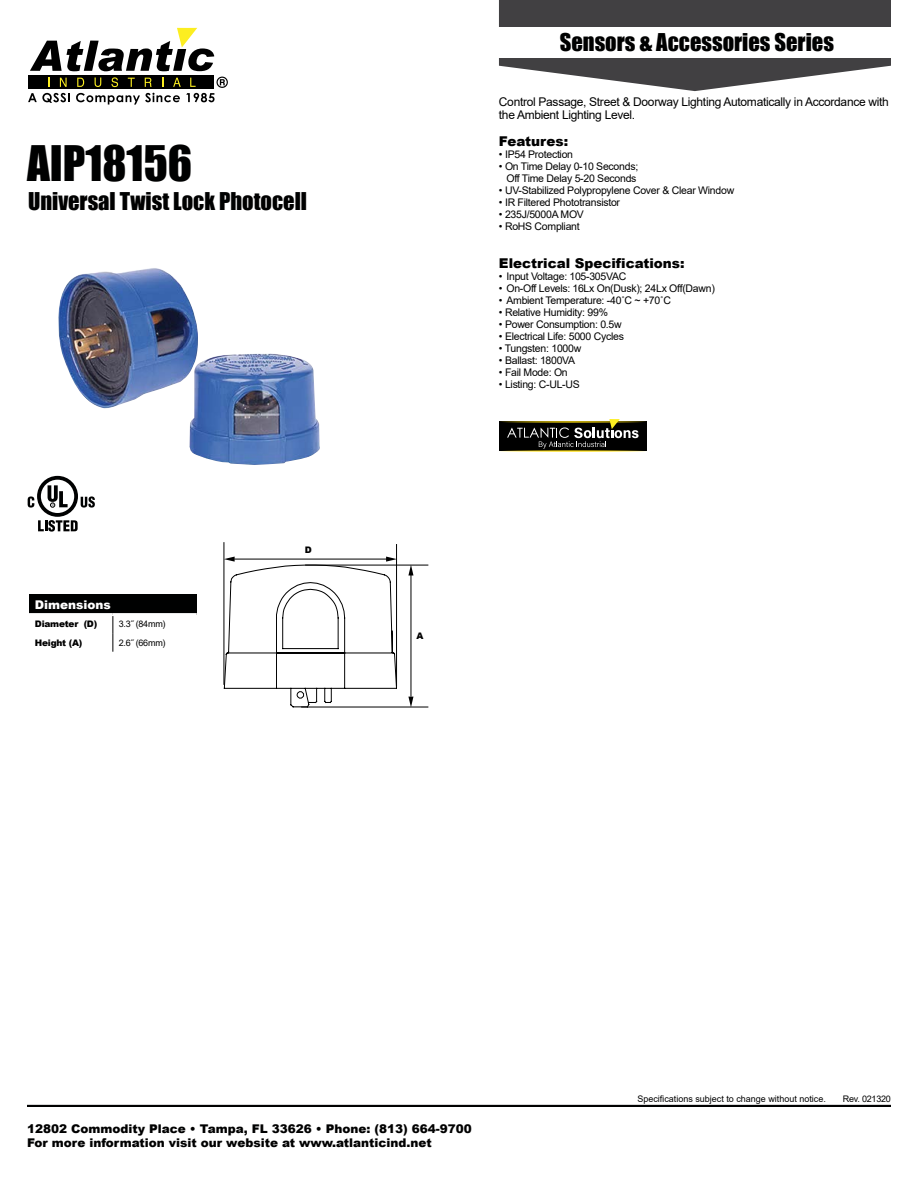
<style>
.page{position:relative;width:918px;height:1188px;background:#fff}
.page>*{position:absolute;margin:0;border:0;box-sizing:border-box;transform-origin:0 0}
.t1{font:45px "Impact";color:#000101}
.t2{font:22.5px "Impact";color:#000101}
.t3{font:900 13.5px "Arial";color:#000101}
.t4{font:900 12px/14.4px "Arial";color:#000101}
.t5{font:12px/13.5px "Arial";letter-spacing:-.025em;color:#000}
.t6{font:900 12px "Arial";color:#fff}
.t7{font:10.5px/12px "Arial";letter-spacing:-.025em;color:#000;text-align:center}
.t8{font:9px "Arial";color:#000}
.t9{font:900 9px "Arial";letter-spacing:-.025em;color:#000101}
.t10{font:9px "Arial";letter-spacing:-.025em;color:#000}
</style>
<div class="page">
<div style="left:27px;top:1105px;width:864px;height:2px;border:2px solid #000101"></div>
<div style="left:28px;top:75px;width:186px;height:14px;background:#000"></div>
<svg style="left:30px;top:28px;width:184px;height:43px"></svg>
<svg style="left:60px;top:78px;width:7px;height:9px"></svg>
<svg style="left:28px;top:93px;width:42px;height:10px"></svg>
<svg style="left:76px;top:77px;width:152px;height:28px"></svg>
<svg style="left:499px;top:0;width:392px;height:91px"></svg>
<div style="left:497px;top:27px;width:399px;height:30px;background:#fff"></div>
<div style="left:29px;top:594px;width:168px;height:21px;background:#000101"></div>
<hr style="left:29px;top:613px;width:84px;height:3px;background:#fff">
<hr style="left:113px;top:613px;width:84px;height:3px;background:#fff">
<svg style="left:112px;top:616px;width:1px;height:36px"></svg>
<img style="left:58px;top:268px;width:140px;height:141px">
<img style="left:189px;top:353px;width:131px;height:112px">
<hr style="left:224px;top:542px;width:1px;height:143px;background:#000">
<hr style="left:396px;top:544px;width:1px;height:143px;background:#000">
<hr style="left:301px;top:707px;width:127px;height:1px;background:#000">
<hr style="left:305px;top:565px;width:123px;height:1px;background:#000">
<hr style="left:411px;top:574px;width:1px;height:123px;background:#000">
<svg style="left:224px;top:557px;width:173px;height:150px"></svg>
<svg style="left:408px;top:565px;width:5px;height:11px"></svg>
<svg style="left:408px;top:697px;width:5px;height:10px"></svg>
<svg style="left:28px;top:476px;width:67px;height:56px"></svg>
<svg style="left:499px;top:419px;width:148px;height:33px;background:#403e30"></svg>
<h1 class="t1" style="left:27px;top:129px;width:167px">AIP18156</h1>
<h2 class="t2" style="left:28px;top:184px;width:280px">Universal Twist Lock Photocell</h2>
<p class="t6" style="left:35px;top:596px;width:78px">Dimensions</p>
<p class="t9" style="left:35px;top:617px;width:64px">Diameter (D)</p>
<p class="t8" style="left:119px;top:618px;width:48px">3.3˝ (84mm)</p>
<p class="t9" style="left:35px;top:636px;width:49px">Height (A)</p>
<p class="t8" style="left:119px;top:636px;width:48px">2.6˝ (66mm)</p>
<p class="t9" style="left:305px;top:543px;width:9px">D</p>
<h2 class="t2" style="left:560px;top:25px;width:276px">Sensors &amp; Accessories Series</h2>
<p class="t5" style="left:499px;top:95px;width:391px">Control Passage, Street &amp; Doorway Lighting Automatically in Accordance with the Ambient Lighting Level.</p>
<p class="t3" style="left:499px;top:132px;width:71px">Features:</p>
<p class="t7" style="left:499px;top:148px;width:76px">• IP54 Protection</p>
<p class="t7" style="left:499px;top:160px;width:141px">• On Time Delay 0-10 Seconds;<br>Off Time Delay 5-20 Seconds</p>
<p class="t7" style="left:499px;top:184px;width:237px">• UV-Stabilized Polypropylene Cover &amp; Clear Window</p>
<p class="t7" style="left:499px;top:196px;width:123px">• IR Filtered Phototransistor</p>
<p class="t7" style="left:499px;top:208px;width:86px">• 235J/5000A MOV</p>
<p class="t7" style="left:499px;top:220px;width:82px">• RoHS Compliant</p>
<p class="t3" style="left:499px;top:253px;width:187px">Electrical Specifications:</p>
<p class="t7" style="left:499px;top:270px;width:129px">• Input Voltage: 105-305VAC</p>
<p class="t7" style="left:499px;top:282px;width:217px">• On-Off Levels: 16Lx On(Dusk); 24Lx Off(Dawn)</p>
<p class="t7" style="left:499px;top:294px;width:173px">• Ambient Temperature: -40˚C ~ +70˚C</p>
<p class="t7" style="left:499px;top:306px;width:111px">• Relative Humidity: 99%</p>
<p class="t7" style="left:499px;top:318px;width:124px">• Power Consumption: 0.5w</p>
<p class="t7" style="left:499px;top:330px;width:127px">• Electrical Life: 5000 Cycles</p>
<p class="t7" style="left:499px;top:342px;width:84px">• Tungsten: 1000w</p>
<p class="t7" style="left:499px;top:354px;width:78px">• Ballast: 1800VA</p>
<p class="t7" style="left:499px;top:366px;width:70px">• Fail Mode: On</p>
<p class="t7" style="left:499px;top:378px;width:82px">• Listing: C-UL-US</p>
<p class="t9" style="left:417px;top:629px;width:9px">A</p>
<p class="t4" style="left:27px;top:1121px;width:446px">12802 Commodity Place • Tampa, FL 33626 • Phone: (813) 664-9700<br>For more information visit our website at www.atlanticind.net</p>
<p class="t8" style="left:637px;top:1093px;width:190px">Specifications subject to change without notice.</p>
<p class="t10" style="left:843px;top:1093px;width:50px">Rev. 021320</p>
</div>
